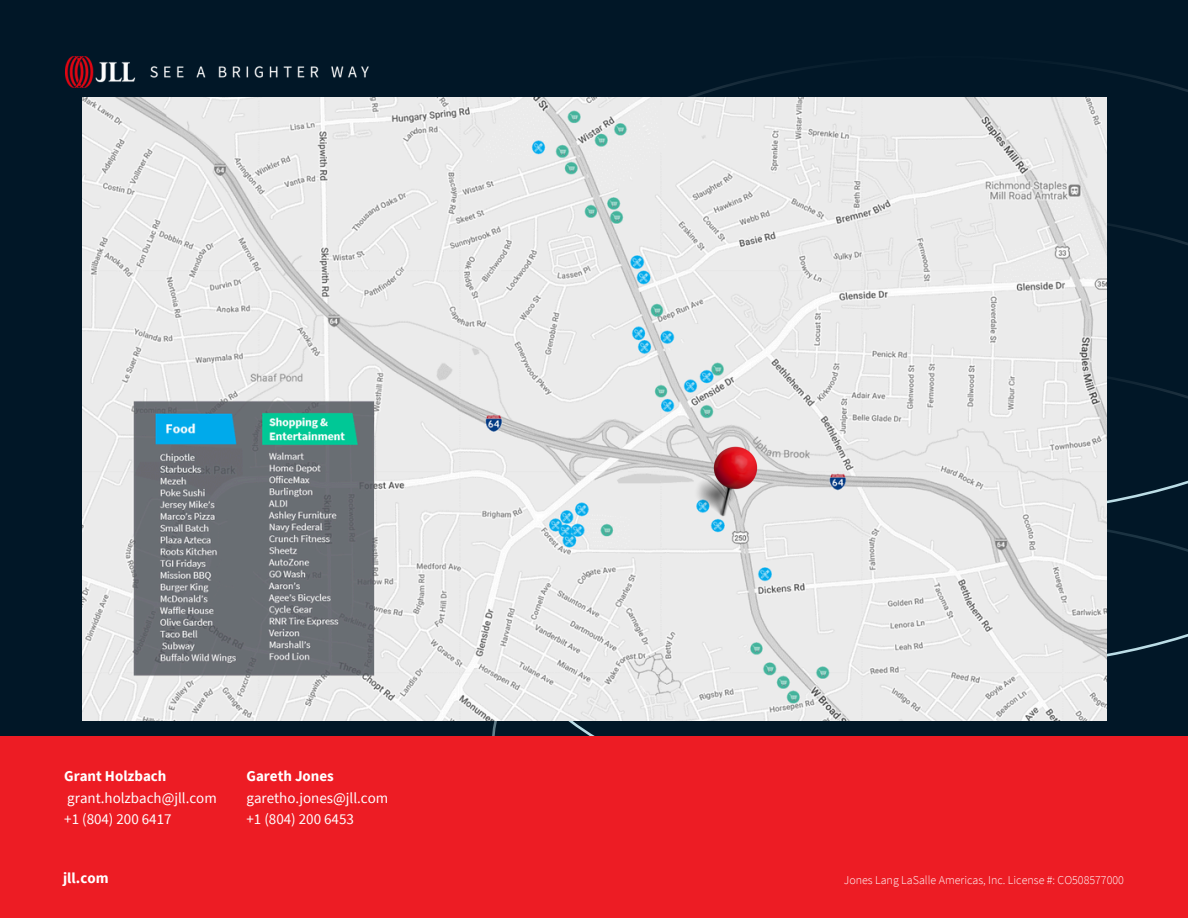
<style>
.page{position:relative;width:1188px;height:918px;background:#011727}
.page>*{position:absolute;margin:0;border:0;box-sizing:border-box;transform-origin:0 0}
.t1{font:15px/21.3px "Source Sans Pro";color:#fff}
.t2{font:700 15px "Source Sans Pro";color:#fff}
.t3{font:300 12px "Source Sans Pro";color:#fff}
.s1{font-weight:700}
</style>
<div class="page">
<svg style="left:688px;top:69px;width:500px;height:449px"></svg>
<div style="left:0;top:736px;width:1188px;height:182px;background:#ed1c24"></div>
<img style="left:65px;top:56px;width:303px;height:32px">
<img style="left:82px;top:97px;width:1024px;height:624px">
<img style="left:694px;top:439px;width:74px;height:77px">
<p class="t1" style="left:64px;top:765px;width:154px"><span class="s1">Grant Holzbach </span>grant.holzbach@jll.com +1 (804) 200 6417</p>
<h2 class="t1" style="left:247px;top:765px;width:143px"><span class="s1">Gareth Jones </span>garetho.jones@jll.com +1 (804) 200 6453</h2>
<h1 class="t2" style="left:63px;top:868px;width:47px">jll.com</h1>
<h2 class="t3" style="left:844px;top:872px;width:282px">Jones Lang LaSalle Americas, Inc. License #: CO508577000</h2>
</div>
